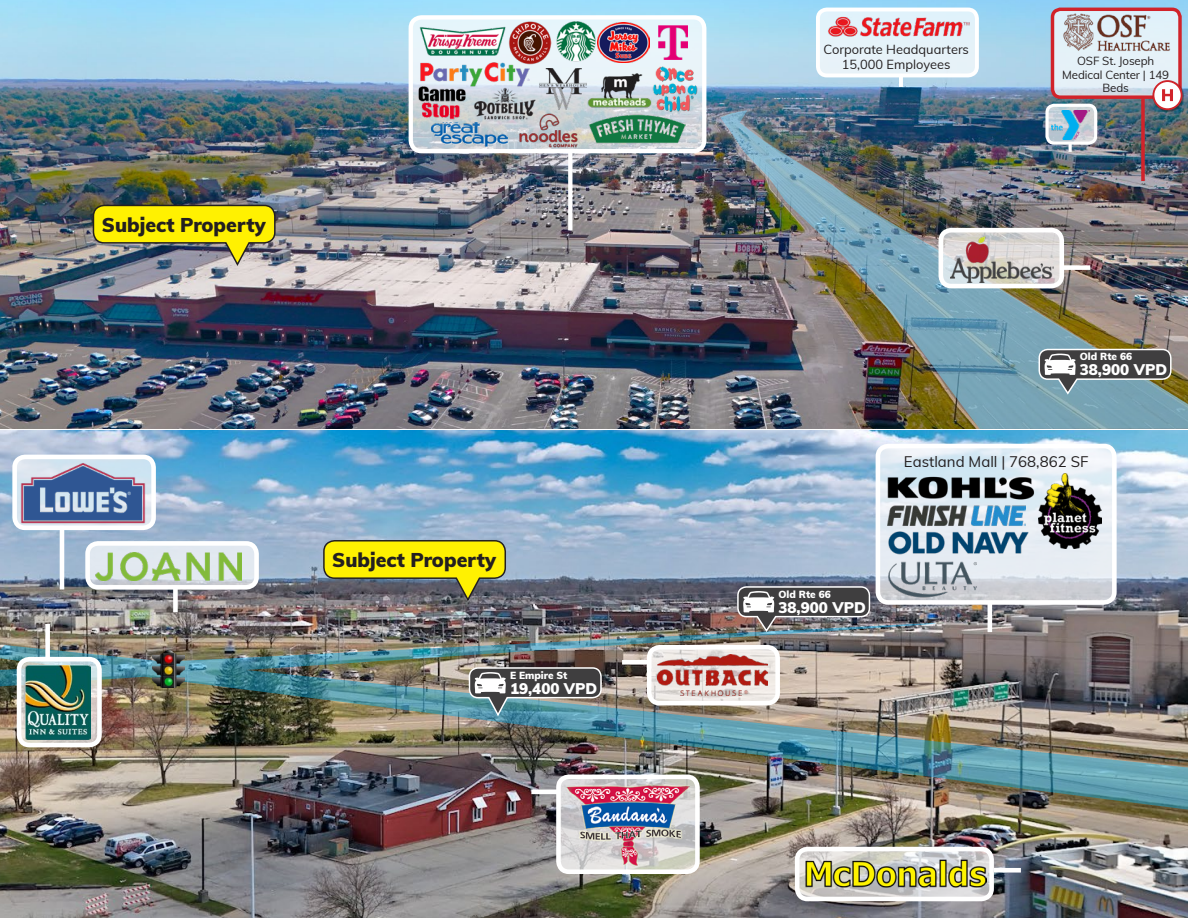
<style>
.page{position:relative;width:1188px;height:918px;background:#fff}
.page>*{position:absolute;margin:0;border:0;box-sizing:border-box;transform-origin:0 0}
.t1{font:900 19.5px "Muli";color:#231f20}
.t2{font:900 15.15px "Muli";color:#fff}
.t3{font:15px "Muli";color:#231f20}
.t4{font:12.9px "Muli";color:#231f20}
.t5{font:11.55px/13.8px "Muli";letter-spacing:-.01em;color:#231f20;text-align:center}
.t6{font:900 10.05px "Muli";color:#fff}
</style>
<div class="page">
<img style="left:0;top:431px;width:1188px;height:487px">
<img style="left:0;top:623px;width:1188px;height:187px">
<svg style="left:649px;top:647px;width:129px;height:56px"></svg>
<div style="left:647px;top:645px;width:133px;height:61px;border:5px solid #fff;border-radius:11px"></div>
<div style="left:622px;top:660px;width:27px;height:5px;background:#fff"></div>
<svg style="left:558px;top:777px;width:139px;height:95px;background:#d1d0ce"></svg>
<div style="left:556px;top:775px;width:144px;height:99px;border:5px solid #fff;border-radius:11px"></div>
<hr style="left:531px;top:790px;width:27px;height:4px;background:#fff">
<svg style="left:797px;top:849px;width:195px;height:50px"></svg>
<div style="left:795px;top:847px;width:199px;height:54px;border:5px solid #fff;border-radius:11px"></div>
<div style="left:994px;top:868px;width:27px;height:5px;background:#fff"></div>
<svg style="left:88px;top:543px;width:169px;height:44px;background:#d6dee3"></svg>
<div style="left:85px;top:541px;width:174px;height:49px;border:5px solid #fff;border-radius:11px"></div>
<div style="left:173px;top:585px;width:5px;height:27px;background:#fff"></div>
<svg style="left:19px;top:659px;width:80px;height:86px"></svg>
<div style="left:17px;top:657px;width:85px;height:90px;border:5px solid #fff;border-radius:11px"></div>
<div style="left:45px;top:624px;width:5px;height:36px;background:#fff"></div>
<svg style="left:15px;top:457px;width:139px;height:71px"></svg>
<div style="left:12px;top:455px;width:144px;height:75px;border:5px solid #fff;border-radius:11px"></div>
<hr style="left:60px;top:526px;width:4px;height:63px;background:#fff">
<svg style="left:878px;top:446px;width:236px;height:156px;background:#dfe6ed"></svg>
<div style="left:876px;top:444px;width:241px;height:161px;border:5px solid #fff;border-radius:11px"></div>
<hr style="left:988px;top:601px;width:4px;height:31px;background:#fff">
<img style="left:883px;top:472px;width:156px;height:32px">
<img style="left:1039px;top:473px;width:63px;height:76px">
<img style="left:887px;top:479px;width:139px;height:52px">
<img style="left:887px;top:531px;width:142px;height:24px">
<img style="left:889px;top:558px;width:87px;height:41px">
<svg style="left:322px;top:539px;width:185px;height:64px;background:#b7b030"></svg>
<img style="left:657px;top:654px;width:111px;height:41px">
<img style="left:804px;top:856px;width:183px;height:44px">
<img style="left:567px;top:785px;width:122px;height:81px">
<img style="left:95px;top:553px;width:147px;height:27px">
<img style="left:20px;top:460px;width:127px;height:64px">
<img style="left:26px;top:666px;width:65px;height:73px">
<img style="left:736px;top:585px;width:135px;height:48px">
<svg style="left:468px;top:666px;width:134px;height:52px;background:#66787d"></svg>
<img style="left:153px;top:651px;width:31px;height:37px">
<img style="left:0;top:0;width:1188px;height:429px">
<img style="left:92px;top:204px;width:184px;height:64px">
<svg style="left:411px;top:17px;width:293px;height:134px;background:#dbe2e9"></svg>
<div style="left:409px;top:15px;width:297px;height:138px;border:4px solid #fff;border-radius:11px"></div>
<svg style="left:568px;top:150px;width:4px;height:80px"></svg>
<img style="left:588px;top:114px;width:98px;height:30px">
<img style="left:432px;top:123px;width:76px;height:25px">
<img style="left:419px;top:61px;width:110px;height:26px">
<img style="left:507px;top:21px;width:45px;height:43px">
<img style="left:598px;top:23px;width:51px;height:39px">
<img style="left:514px;top:110px;width:70px;height:40px">
<img style="left:540px;top:69px;width:46px;height:40px">
<img style="left:587px;top:65px;width:65px;height:51px">
<img style="left:419px;top:26px;width:87px;height:30px">
<img style="left:555px;top:21px;width:42px;height:42px">
<img style="left:474px;top:72px;width:62px;height:63px">
<img style="left:417px;top:85px;width:49px;height:35px">
<img style="left:659px;top:26px;width:28px;height:34px">
<img style="left:649px;top:66px;width:51px;height:45px">
<svg style="left:1047px;top:105px;width:49px;height:38px"></svg>
<div style="left:1045px;top:104px;width:52px;height:41px;border:3px solid #fff;border-radius:7px"></div>
<div style="left:818px;top:10px;width:159px;height:65px;background:#e7f2f8;border-radius:9px"></div>
<div style="left:816px;top:8px;width:163px;height:69px;border:4px solid #fff;border-radius:9px"></div>
<hr style="left:899px;top:74px;width:4px;height:13px;background:#fff">
<img style="left:823px;top:12px;width:149px;height:25px">
<svg style="left:1053px;top:9px;width:127px;height:88px;background:#e2edf5"></svg>
<div style="left:1051px;top:8px;width:131px;height:91px;border:3px solid #d1232a;border-radius:8px"></div>
<div style="left:1152px;top:80px;width:32px;height:32px;background:#231f20;opacity:.5"></div>
<svg style="left:1153px;top:81px;width:29px;height:28px"></svg>
<div style="left:1153px;top:80px;width:30px;height:30px;border:2px solid #d1232a;border-radius:50%"></div>
<svg style="left:1162px;top:89px;width:11px;height:12px"></svg>
<svg style="left:1141px;top:99px;width:4px;height:11px"></svg>
<img style="left:1062px;top:12px;width:110px;height:41px">
<img style="left:720px;top:110px;width:468px;height:319px">
<svg style="left:941px;top:230px;width:121px;height:56px"></svg>
<div style="left:939px;top:228px;width:125px;height:60px;border:5px solid #fff;border-radius:11px"></div>
<div style="left:1063px;top:265px;width:27px;height:5px;background:#fff"></div>
<img style="left:950px;top:236px;width:104px;height:46px">
<svg style="left:1038px;top:348px;width:134px;height:48px;background:#6e7a7c"></svg>
<p class="t1" style="left:102px;top:211px;width:165px">Subject Property</p>
<p class="t1" style="left:332px;top:546px;width:165px">Subject Property</p>
<p class="t6" style="left:510px;top:668px;width:59px">E Empire St</p>
<p class="t2" style="left:510px;top:677px;width:89px">19,400 VPD</p>
<p class="t4" style="left:823px;top:40px;width:147px">Corporate Headquarters</p>
<p class="t4" style="left:842px;top:55px;width:110px">15,000 Employees</p>
<p class="t5" style="left:1062px;top:53px;width:108px">OSF St. Joseph<br>Medical Center | 149<br>Beds</p>
<p class="t6" style="left:1080px;top:349px;width:54px">Old Rte 66</p>
<p class="t2" style="left:1080px;top:359px;width:89px">38,900 VPD</p>
<p class="t3" style="left:904px;top:451px;width:186px">Eastland Mall | 768,862 SF</p>
<p class="t6" style="left:779px;top:587px;width:54px">Old Rte 66</p>
<p class="t2" style="left:779px;top:596px;width:89px">38,900 VPD</p>
</div>
